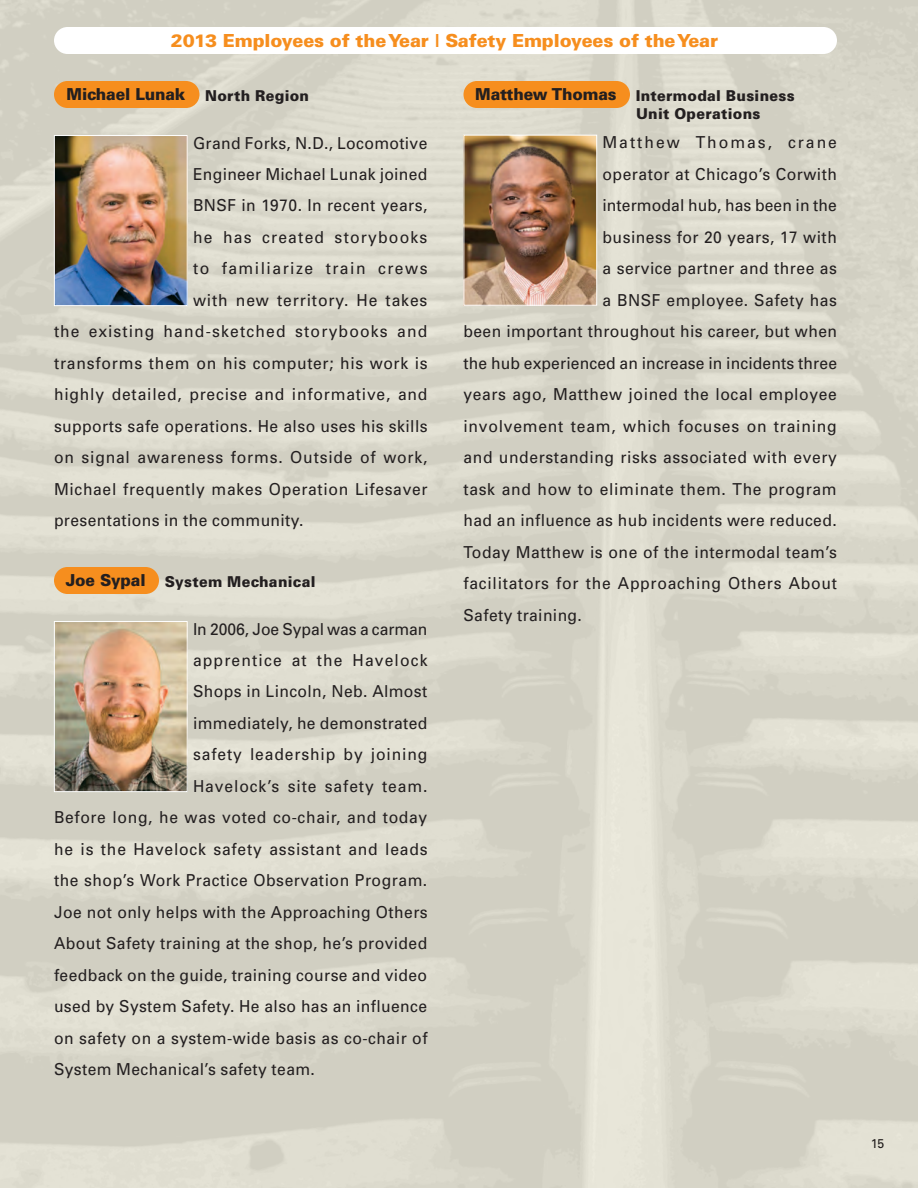
<style>
.page{position:relative;width:918px;height:1188px;background:#fff}
.page>*{position:absolute;margin:0;border:0;box-sizing:border-box;transform-origin:0 0}
.t1{font:900 18px "Univers";letter-spacing:-.005em;color:#f68e1e}
.t2{font:16.5px "Univers";letter-spacing:.035em;color:#231f20;scale:.95 1}
.t3{font:16.5px "Univers";letter-spacing:.075em;color:#231f20;scale:.95 1}
.t4{font:16.5px "Univers";letter-spacing:.055em;color:#231f20;scale:.95 1}
.t5{font:16.5px "Univers";letter-spacing:.01em;color:#231f20;scale:.95 1}
.t6{font:16.5px "Univers";letter-spacing:.005em;color:#231f20;scale:.95 1}
.t7{font:16.5px "Univers";letter-spacing:-.005em;color:#231f20;scale:.95 1}
.t8{font:16.5px "Univers";letter-spacing:.06em;color:#231f20;scale:.95 1}
.t9{font:900 16.5px "Univers";letter-spacing:-.005em;color:#231f20;scale:.95 1}
.t10{font:16.5px "Univers";letter-spacing:.095em;color:#231f20;scale:.95 1}
.t11{font:16.5px "Univers";letter-spacing:.125em;color:#231f20;scale:.95 1}
.t12{font:900 15px/18px "Univers";letter-spacing:.025em;color:#231f20;scale:.95 1}
.t13{font:12.75px "Univers";color:#231f20;scale:.95 1}
.s1{font-size:15px}
.s2{font-size:16.5px}
</style>
<div class="page">
<img style="left:0;top:0;width:918px;height:1188px">
<div style="left:54px;top:81px;width:145px;height:27px;background:#f68e1e;border-radius:13px"></div>
<img style="left:56px;top:137px;width:130px;height:167px">
<div style="left:54px;top:135px;width:134px;height:171px;border:1px solid #fff"></div>
<div style="left:54px;top:567px;width:105px;height:27px;background:#f68e1e;border-radius:13px"></div>
<img style="left:56px;top:623px;width:130px;height:167px">
<div style="left:54px;top:621px;width:134px;height:171px;border:1px solid #fff"></div>
<div style="left:463px;top:81px;width:167px;height:27px;background:#f68e1e;border-radius:13px"></div>
<img style="left:466px;top:137px;width:129px;height:167px">
<div style="left:464px;top:135px;width:133px;height:171px;border:1px solid #fff"></div>
<div style="left:54px;top:27px;width:783px;height:27px;background:#fff;border-radius:13px"></div>
<p class="t1" style="left:171px;top:29px;width:549px">2013 Employees of the Year | Safety Employees of the Year</p>
<p class="t9" style="left:66px;top:84px;width:257px">Michael Lunak <span class="s1">North Region</span></p>
<p class="t2" style="left:193px;top:132px;width:248px">Grand Forks, N.D., Locomotive</p>
<p class="t2" style="left:193px;top:164px;width:248px">Engineer Michael Lunak joined</p>
<p class="t2" style="left:193px;top:195px;width:248px">BNSF in 1970. In recent years,</p>
<p class="t3" style="left:193px;top:227px;width:248px">he has created storybooks</p>
<p class="t10" style="left:193px;top:258px;width:248px">to familiarize train crews</p>
<p class="t4" style="left:193px;top:290px;width:248px">with new territory. He takes</p>
<p class="t3" style="left:54px;top:321px;width:395px">the existing hand-sketched storybooks and</p>
<p class="t2" style="left:54px;top:353px;width:395px">transforms them on his computer; his work is</p>
<p class="t2" style="left:54px;top:384px;width:395px">highly detailed, precise and informative, and</p>
<p class="t2" style="left:54px;top:416px;width:395px">supports safe operations. He also uses his skills</p>
<p class="t2" style="left:54px;top:447px;width:395px">on signal awareness forms. Outside of work,</p>
<p class="t2" style="left:54px;top:479px;width:395px">Michael frequently makes Operation Lifesaver</p>
<p class="t2" style="left:54px;top:510px;width:264px">presentations in the community.</p>
<p class="t12" style="left:66px;top:572px;width:265px"><span class="s2">Joe Sypal</span> System Mechanical</p>
<p class="t7" style="left:193px;top:618px;width:248px">In 2006, Joe Sypal was a carman</p>
<p class="t3" style="left:193px;top:650px;width:248px">apprentice at the Havelock</p>
<p class="t2" style="left:193px;top:681px;width:248px">Shops in Lincoln, Neb. Almost</p>
<p class="t2" style="left:193px;top:713px;width:248px">immediately, he demonstrated</p>
<p class="t4" style="left:193px;top:744px;width:248px">safety leadership by joining</p>
<p class="t8" style="left:193px;top:776px;width:248px">Havelock’s site safety team.</p>
<p class="t2" style="left:54px;top:807px;width:394px">Before long, he was voted co-chair, and today</p>
<p class="t2" style="left:54px;top:839px;width:395px">he is the Havelock safety assistant and leads</p>
<p class="t2" style="left:54px;top:870px;width:394px">the shop’s Work Practice Observation Program.</p>
<p class="t2" style="left:54px;top:902px;width:395px">Joe not only helps with the Approaching Others</p>
<p class="t2" style="left:54px;top:933px;width:394px">About Safety training at the shop, he’s provided</p>
<p class="t2" style="left:54px;top:965px;width:394px">feedback on the guide, training course and video</p>
<p class="t2" style="left:54px;top:996px;width:394px">used by System Safety. He also has an influence</p>
<p class="t2" style="left:54px;top:1028px;width:395px">on safety on a system-wide basis as co-chair of</p>
<p class="t2" style="left:54px;top:1059px;width:276px">System Mechanical’s safety team.</p>
<p class="t12" style="left:636px;top:86px;width:169px;text-indent:-161px"><span class="s2">Matthew Thomas</span> Intermodal Business<br>Unit Operations</p>
<p class="t11" style="left:603px;top:132px;width:248px">Matthew Thomas, crane</p>
<p class="t2" style="left:603px;top:164px;width:248px">operator at Chicago’s Corwith</p>
<p class="t6" style="left:603px;top:195px;width:248px">intermodal hub, has been in the</p>
<p class="t2" style="left:603px;top:227px;width:248px">business for 20 years, 17 with</p>
<p class="t2" style="left:603px;top:258px;width:248px">a service partner and three as</p>
<p class="t2" style="left:603px;top:289px;width:248px">a BNSF employee. Safety has</p>
<p class="t2" style="left:464px;top:321px;width:395px">been important throughout his career, but when</p>
<p class="t5" style="left:464px;top:352px;width:395px">the hub experienced an increase in incidents three</p>
<p class="t2" style="left:464px;top:384px;width:394px">years ago, Matthew joined the local employee</p>
<p class="t2" style="left:464px;top:415px;width:394px">involvement team, which focuses on training</p>
<p class="t2" style="left:464px;top:447px;width:395px">and understanding risks associated with every</p>
<p class="t2" style="left:464px;top:478px;width:394px">task and how to eliminate them. The program</p>
<p class="t2" style="left:464px;top:510px;width:394px">had an influence as hub incidents were reduced.</p>
<p class="t2" style="left:464px;top:541px;width:395px">Today Matthew is one of the intermodal team’s</p>
<p class="t2" style="left:464px;top:573px;width:395px">facilitators for the Approaching Others About</p>
<p class="t2" style="left:464px;top:604px;width:126px">Safety training.</p>
<p class="t13" style="left:871px;top:1136px;width:15px">15</p>
</div>
